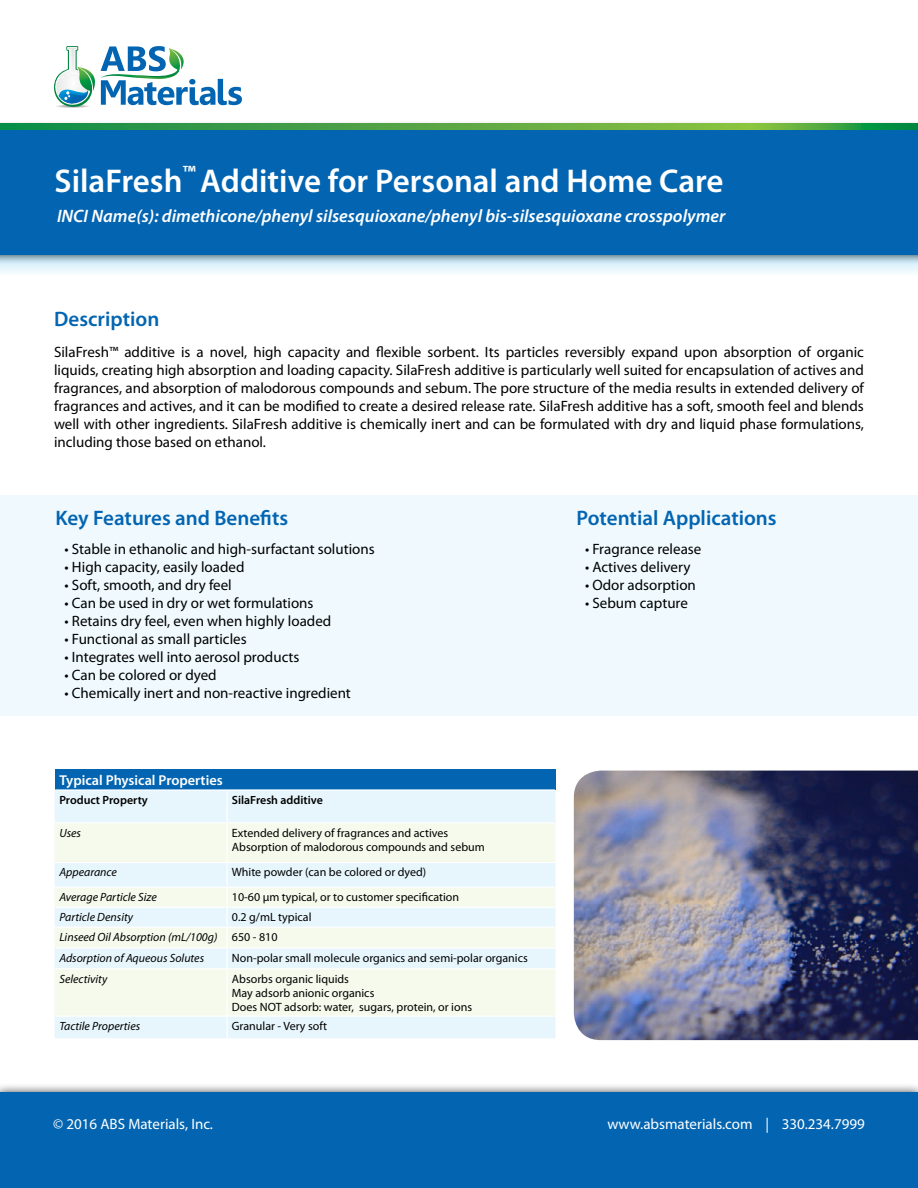
<style>
.page{position:relative;width:918px;height:1188px;background:#fff}
.page>*{position:absolute;margin:0;border:0;box-sizing:border-box;transform-origin:0 0}
.t1{font:600 33px "Myriad Pro";color:#fff}
.t2{font:600 21px "Myriad Pro";color:#0365b1}
.t3{font:italic 600 18px "Myriad Pro";color:#fff}
.t4{font:15px/18px "Myriad Pro";color:#000;text-align:justify}
.t5{font:15px "Myriad Pro";color:#fff}
.t6{font:600 14.25px "Myriad Pro";color:#fff}
.t7{font:12px/14.4px "Myriad Pro";color:#000}
.t8{font:italic 11.85px/20.7px "Myriad Pro";color:#000}
.t9{font:600 11.85px "Myriad Pro";color:#000}
.s1{font-style:normal;font-size:12px}
</style>
<div class="page">
<div style="left:0;top:1083px;width:918px;height:105px;background:#000;opacity:.75"></div>
<div style="left:0;top:1093px;width:918px;height:95px;background:#0365b1"></div>
<div style="left:0;top:495px;width:918px;height:221px;background:#eff9fe"></div>
<svg style="left:54px;top:46px;width:188px;height:62px"></svg>
<div style="left:55px;top:770px;width:501px;height:20px;background:#0365b1"></div>
<div style="left:55px;top:790px;width:501px;height:248px;background:#e7f6fd"></div>
<svg style="left:55px;top:823px;width:501px;height:193px;fill:#f5faec"></svg>
<hr style="left:227px;top:822px;width:328px;height:1px;background:#fff">
<hr style="left:227px;top:862px;width:328px;height:1px;background:#fff">
<hr style="left:227px;top:887px;width:328px;height:1px;background:#fff">
<hr style="left:227px;top:907px;width:328px;height:1px;background:#fff">
<hr style="left:227px;top:927px;width:328px;height:1px;background:#fff">
<hr style="left:227px;top:947px;width:328px;height:1px;background:#fff">
<hr style="left:227px;top:968px;width:328px;height:1px;background:#fff">
<hr style="left:227px;top:1016px;width:328px;height:1px;background:#fff">
<hr style="left:55px;top:789px;width:172px;height:2px;background:#fff">
<hr style="left:227px;top:789px;width:328px;height:2px;background:#fff">
<hr style="left:227px;top:791px;width:1px;height:31px;background:#fff">
<hr style="left:55px;top:822px;width:172px;height:1px;background:#fff">
<hr style="left:227px;top:823px;width:1px;height:39px;background:#fff">
<hr style="left:55px;top:862px;width:172px;height:1px;background:#fff">
<hr style="left:55px;top:887px;width:172px;height:1px;background:#fff">
<hr style="left:55px;top:907px;width:172px;height:1px;background:#fff">
<hr style="left:55px;top:927px;width:172px;height:1px;background:#fff">
<hr style="left:55px;top:947px;width:172px;height:1px;background:#fff">
<svg style="left:227px;top:863px;width:1px;height:105px"></svg>
<hr style="left:55px;top:968px;width:172px;height:1px;background:#fff">
<hr style="left:227px;top:969px;width:1px;height:47px;background:#fff">
<hr style="left:55px;top:1016px;width:172px;height:1px;background:#fff">
<svg style="left:227px;top:1017px;width:1px;height:21px"></svg>
<div style="left:0;top:255px;width:918px;height:21px;background:linear-gradient(to right,#eaf7fd,#eaf7fd)"></div>
<div style="left:0;top:120px;width:918px;height:145px;background:#000;opacity:.75"></div>
<div style="left:0;top:130px;width:918px;height:125px;background:#0365b1"></div>
<svg style="left:0;top:124px;width:918px;height:6px"></svg>
<img style="left:574px;top:771px;width:344px;height:269px">
<h1 class="t1" style="left:55px;top:160px;width:670px">SilaFresh<sup>™</sup> Additive for Personal and Home Care</h1>
<p class="t3" style="left:57px;top:204px;width:670px">INCI Name(s): dimethicone/phenyl silsesquioxane/phenyl bis-silsesquioxane crosspolymer</p>
<h2 class="t2" style="left:54px;top:305px;width:107px">Description</h2>
<p class="t4" style="left:54px;top:342px;width:812px">SilaFresh™ additive is a novel, high capacity and flexible sorbent. Its particles reversibly expand upon absorption of organic liquids, creating high absorption and loading capacity. SilaFresh additive is particularly well suited for encapsulation of actives and fragrances, and absorption of malodorous compounds and sebum. The pore structure of the media results in extended delivery of fragrances and actives, and it can be modified to create a desired release rate. SilaFresh additive has a soft, smooth feel and blends well with other ingredients. SilaFresh additive is chemically inert and can be formulated with dry and liquid phase formulations, including those based on ethanol.</p>
<h2 class="t2" style="left:56px;top:505px;width:234px">Key Features and Benefits</h2>
<p class="t4" style="left:64px;top:540px;width:312px">• Stable in ethanolic and high-surfactant solutions</p>
<p class="t4" style="left:64px;top:558px;width:181px">• High capacity, easily loaded</p>
<p class="t4" style="left:64px;top:576px;width:169px">• Soft, smooth, and dry feel</p>
<p class="t4" style="left:64px;top:594px;width:251px">• Can be used in dry or wet formulations</p>
<p class="t4" style="left:64px;top:612px;width:268px">• Retains dry feel, even when highly loaded</p>
<p class="t4" style="left:64px;top:630px;width:184px">• Functional as small particles</p>
<p class="t4" style="left:64px;top:648px;width:237px">• Integrates well into aerosol products</p>
<p class="t4" style="left:64px;top:666px;width:154px">• Can be colored or dyed</p>
<p class="t4" style="left:64px;top:684px;width:288px">• Chemically inert and non-reactive ingredient</p>
<p class="t6" style="left:59px;top:771px;width:165px">Typical Physical Properties</p>
<p class="t9" style="left:59px;top:792px;width:90px">Product Property</p>
<p class="t9" style="left:232px;top:792px;width:92px">SilaFresh additive</p>
<p class="t8" style="left:59px;top:822px;width:23px">Uses</p>
<p class="t7" style="left:232px;top:825px;width:254px">Extended delivery of fragrances and actives<br>Absorption of malodorous compounds and sebum</p>
<p class="t8" style="left:59px;top:862px;width:59px">Appearance</p>
<p class="t7" style="left:232px;top:865px;width:196px">White powder (can be colored or dyed)</p>
<p class="t8" style="left:59px;top:886px;width:99px">Average Particle Size</p>
<p class="t7" style="left:232px;top:890px;width:229px">10-60 μm typical, or to customer specification</p>
<p class="t8" style="left:59px;top:906px;width:75px">Particle Density</p>
<p class="t7" style="left:232px;top:910px;width:81px">0.2 g/mL typical</p>
<p class="t8" style="left:59px;top:926px;width:220px">Linseed Oil Absorption (mL/100g) <span class="s1">650 - 810<br></span>Adsorption of Aqueous Solutes</p>
<p class="t7" style="left:232px;top:950px;width:297px">Non-polar small molecule organics and semi-polar organics</p>
<p class="t8" style="left:59px;top:968px;width:50px">Selectivity</p>
<p class="t7" style="left:232px;top:971px;width:242px">Absorbs organic liquids<br>May adsorb anionic organics<br>Does NOT adsorb: water, sugars, protein, or ions</p>
<p class="t8" style="left:59px;top:1015px;width:82px">Tactile Properties</p>
<p class="t7" style="left:232px;top:1019px;width:97px">Granular - Very soft</p>
<h2 class="t2" style="left:577px;top:505px;width:202px">Potential Applications</h2>
<p class="t4" style="left:585px;top:540px;width:118px">• Fragrance release</p>
<p class="t4" style="left:585px;top:558px;width:107px">• Actives delivery</p>
<p class="t4" style="left:585px;top:576px;width:112px">• Odor adsorption</p>
<p class="t4" style="left:585px;top:594px;width:104px">• Sebum capture</p>
<p class="t5" style="left:53px;top:1114px;width:161px">© 2016 ABS Materials, Inc.</p>
<p class="t5" style="left:607px;top:1114px;width:259px">www.absmaterials.com | 330.234.7999</p>
</div>
